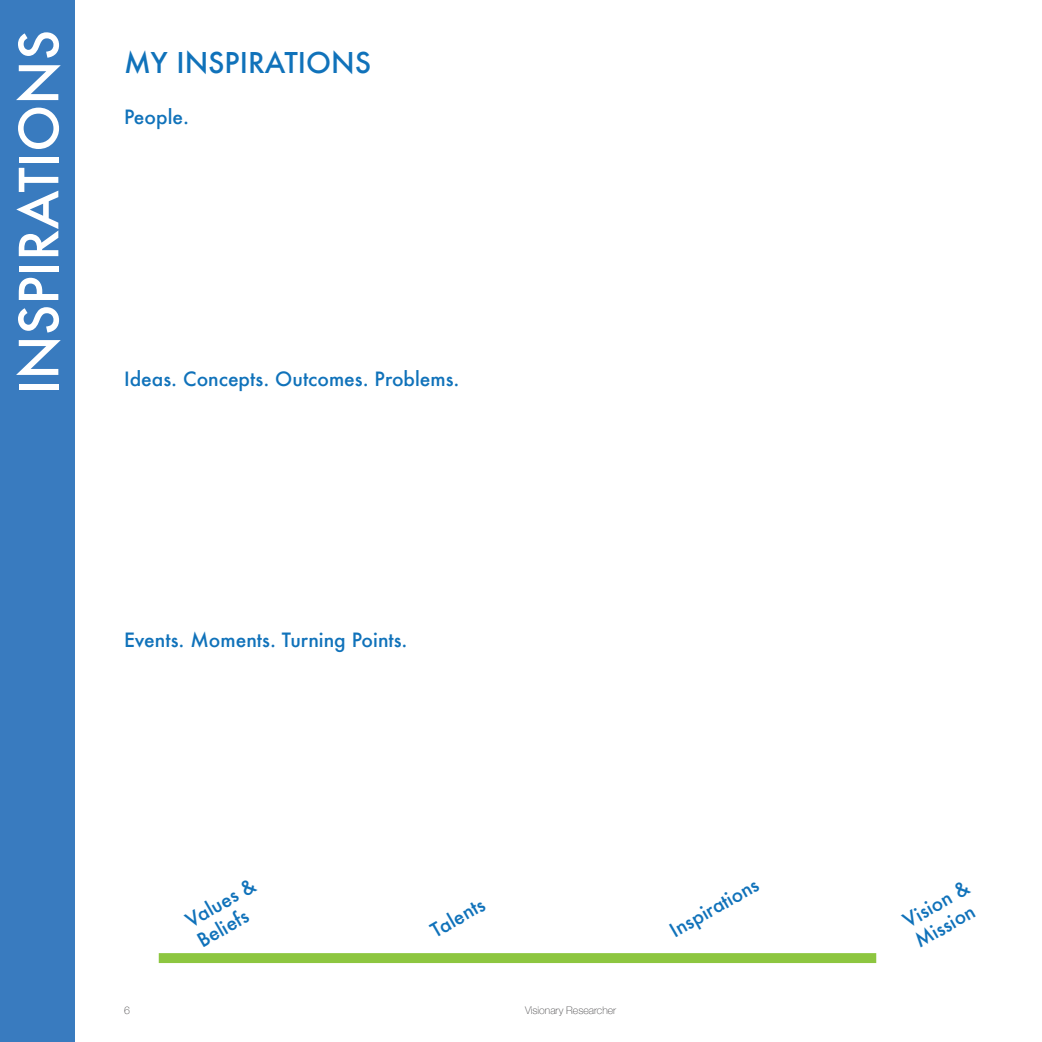
<style>
.page{position:relative;width:1042px;height:1042px;background:#fff}
.page>*{position:absolute;margin:0;border:0;box-sizing:border-box;transform-origin:0 0}
.t1{font:500 52.5px "Futura";color:#fff}
.t2{font:500 28px "Futura";color:#1072ba}
.t3{font:500 19.25px/23.1px "Futura";color:#1072ba}
.t4{font:100 10.5px "Helvetica Neue";color:#414042}
</style>
<div class="page">
<div style="left:159px;top:953px;width:717px;height:10px;background:#8dc640"></div>
<div style="left:0;top:0;width:74px;height:1042px;background:#397bbf"></div>
<h1 class="t1" style="left:3px;top:395px;width:367px;rotate:-90deg">INSPIRATIONS</h1>
<h2 class="t2" style="left:124px;top:43px;width:249px">MY INSPIRATIONS</h2>
<p class="t3" style="left:124px;top:105px;width:67px">People.</p>
<p class="t3" style="left:124px;top:367px;width:337px">Ideas. Concepts. Outcomes. Problems.</p>
<p class="t3" style="left:124px;top:628px;width:285px">Events. Moments. Turning Points.</p>
<p class="t3" style="left:181px;top:912px;width:79px;rotate:-30deg">Values &amp;<br>Beliefs</p>
<p class="t3" style="left:426px;top:922px;width:61px;rotate:-30deg">Talents</p>
<p class="t4" style="left:124px;top:1002px;width:7px">6</p>
<p class="t4" style="left:525px;top:1002px;width:93px">Visionary Researcher</p>
<p class="t3" style="left:665px;top:922px;width:100px;rotate:-30deg">Inspirations</p>
<p class="t3" style="left:899px;top:912px;width:74px;rotate:-30deg">Vision &amp;<br>Mission</p>
</div>
